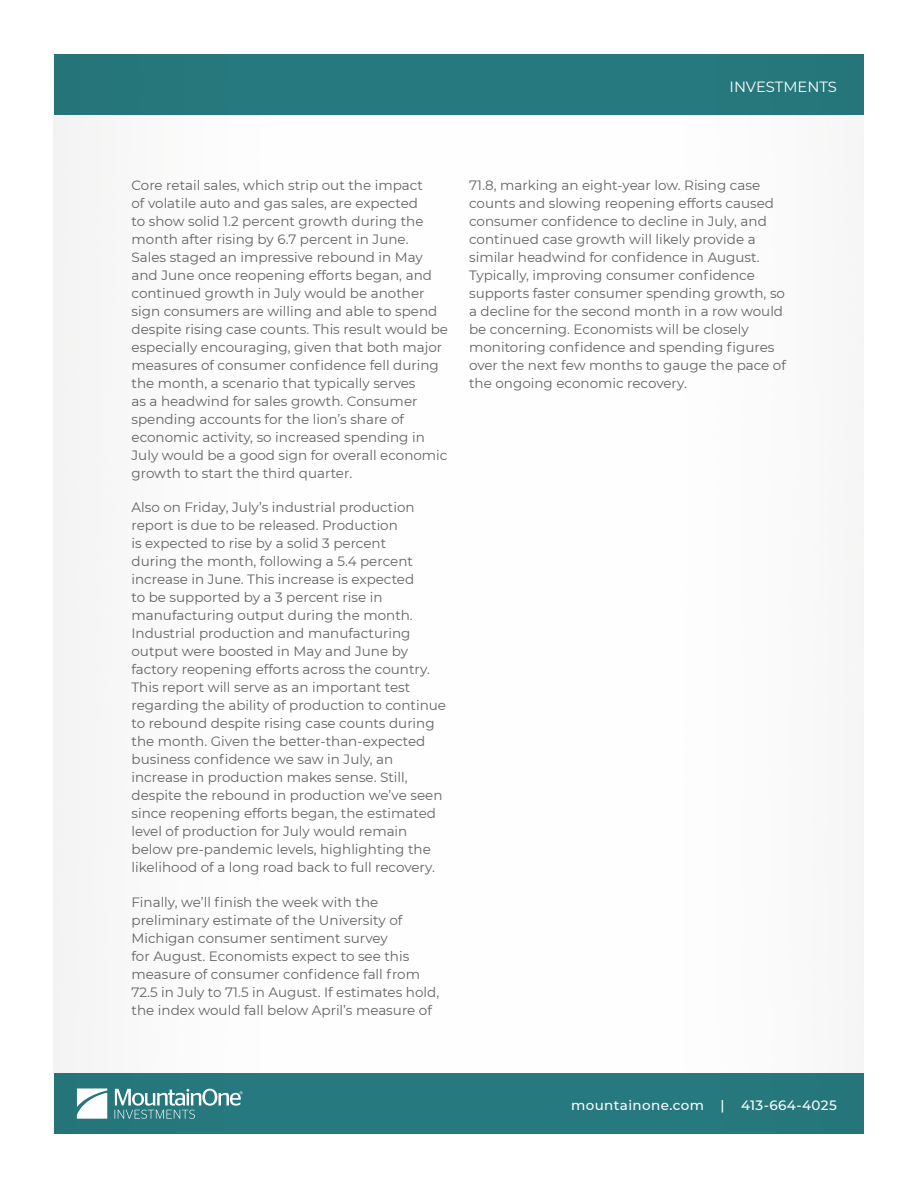
<style>
.page{position:relative;width:918px;height:1188px;background:#fff}
.page>*{position:absolute;margin:0;border:0;box-sizing:border-box;transform-origin:0 0}
.t1{font:14.85px "Montserrat";color:#fff}
.Bullets_2{font:13.5px/18px "Montserrat";color:#636366}
.t2{font:500 13.5px "Montserrat";letter-spacing:.03em;color:#fff}
</style>
<div class="page">
<div style="left:54px;top:1073px;width:810px;height:61px;background:#277a7f"></div>
<div style="left:54px;top:54px;width:810px;height:61px;background:#277a7f"></div>
<svg style="left:77px;top:1088px;width:30px;height:31px"></svg>
<svg style="left:115px;top:1089px;width:128px;height:30px"></svg>
<p class="t1" style="left:730px;top:76px;width:109px">INVESTMENTS</p>
<p class="Bullets_2" style="left:132px;top:176px;width:318px">Core retail sales, which strip out the impact<br>of volatile auto and gas sales, are expected<br>to show solid 1.2 percent growth during the month after rising by 6.7 percent in June.<br>Sales staged an impressive rebound in May and June once reopening efforts began, and continued growth in July would be another sign consumers are willing and able to spend despite rising case counts. This result would be especially encouraging, given that both major measures of consumer confidence fell during the month, a scenario that typically serves<br>as a headwind for sales growth. Consumer spending accounts for the lion’s share of economic activity, so increased spending in July would be a good sign for overall economic growth to start the third quarter.</p>
<p class="Bullets_2" style="left:132px;top:498px;width:316px">Also on Friday, July’s industrial production report is due to be released. Production<br>is expected to rise by a solid 3 percent<br>during the month, following a 5.4 percent increase in June. This increase is expected<br>to be supported by a 3 percent rise in manufacturing output during the month.<br>Industrial production and manufacturing output were boosted in May and June by factory reopening efforts across the country.<br>This report will serve as an important test regarding the ability of production to continue to rebound despite rising case counts during the month. Given the better-than-expected business confidence we saw in July, an increase in production makes sense. Still, despite the rebound in production we’ve seen since reopening efforts began, the estimated level of production for July would remain below pre-pandemic levels, highlighting the likelihood of a long road back to full recovery.</p>
<p class="Bullets_2" style="left:132px;top:892px;width:309px">Finally, we’ll finish the week with the preliminary estimate of the University of Michigan consumer sentiment survey<br>for August. Economists expect to see this measure of consumer confidence fall from 72.5 in July to 71.5 in August. If estimates hold, the index would fall below April’s measure of</p>
<p class="Bullets_2" style="left:469px;top:176px;width:318px">71.8, marking an eight-year low. Rising case counts and slowing reopening efforts caused consumer confidence to decline in July, and continued case growth will likely provide a similar headwind for confidence in August.<br>Typically, improving consumer confidence supports faster consumer spending growth, so a decline for the second month in a row would be concerning. Economists will be closely monitoring confidence and spending figures over the next few months to gauge the pace of the ongoing economic recovery.</p>
<p class="t2" style="left:571px;top:1096px;width:267px">mountainone.com | 413-664-4025</p>
</div>
